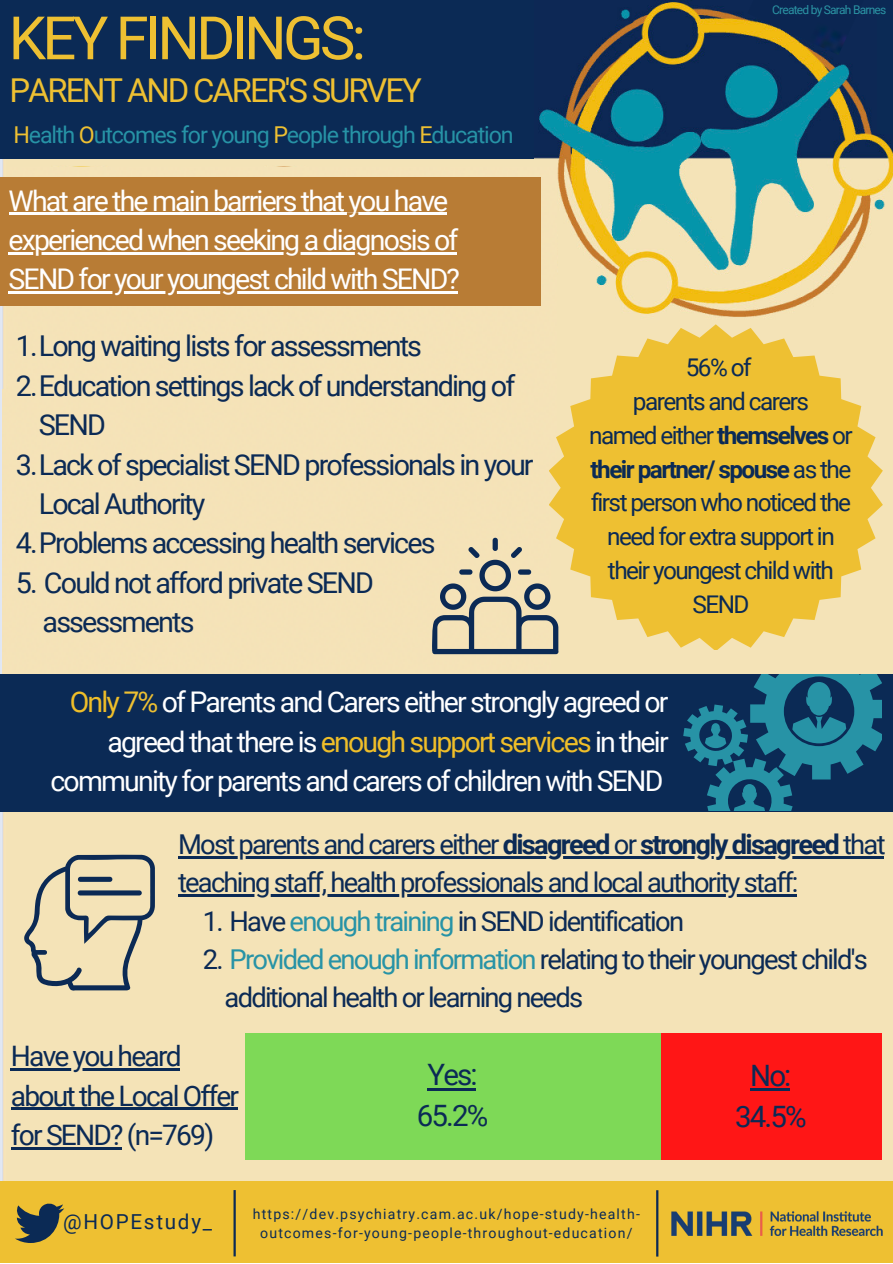
<style>
.page{position:relative;width:893px;height:1264px;background:#fff}
.page>*{position:absolute;margin:0;border:0;box-sizing:border-box;transform-origin:0 0}
.t1{font:59.85px "Roboto";letter-spacing:-.065em;color:#eec032}
.t2{font:32.85px "Roboto";letter-spacing:-.065em;color:#eec032}
.t3{font:29.4px/40.5px "Roboto";letter-spacing:-.065em;color:#0b2a55;text-align:center}
.t4{font:28.65px/39.5px "Roboto";letter-spacing:-.065em;color:#0b2a55}
.t5{font:28.5px/39.3px "Roboto";letter-spacing:-.065em;color:#fff;text-align:right}
.t6{font:28.2px/39.3px "Roboto";letter-spacing:-.065em;color:#0b2a55}
.t7{font:27.3px/38.2px "Roboto";letter-spacing:-.065em;color:#0b2a55}
.t8{font:24.3px/33.8px "Roboto";letter-spacing:-.065em;color:#0b2a55;text-align:center}
.t9{font:23.25px "Roboto";letter-spacing:-.05em;color:#2793a6}
.t10{font:20.7px "Roboto";letter-spacing:.085em;color:#0b2a55}
.t11{font:14.1px/18.9px "Roboto";letter-spacing:.085em;color:#0b2a55;text-align:center}
.t12{font:12px "Roboto";letter-spacing:-.065em;color:#2b94a4}
.s1{color:#eec032}
.s2{font-weight:700}
.s3{color:#efbe29}
.s4{color:#2793a6}
</style>
<div class="page">
<img style="left:0;top:0;width:892px;height:1181px">
<div style="left:0;top:0;width:534px;height:158px;background:#0b2a55"></div>
<div style="left:877px;top:0;width:15px;height:134px;background:#0b2a55"></div>
<img style="left:617px;top:8px;width:14px;height:12px">
<img style="left:747px;top:0;width:130px;height:55px">
<div style="left:0;top:1181px;width:892px;height:81px;background:#eec032"></div>
<hr style="left:233px;top:1189px;width:3px;height:67px;background:#0b2a55">
<svg style="left:15px;top:1203px;width:49px;height:39px"></svg>
<hr style="left:656px;top:1190px;width:2px;height:66px;background:#0b2a55">
<img style="left:656px;top:1193px;width:227px;height:59px">
<div style="left:9px;top:168px;width:547px;height:222px;background:#f5e2b8"></div>
<div style="left:3px;top:390px;width:547px;height:284px;background:#f5e2b8"></div>
<div style="left:0;top:177px;width:540px;height:129px;background:#b87c35"></div>
<div style="left:0;top:674px;width:892px;height:137px;background:#0b2a55"></div>
<svg style="left:683px;top:674px;width:198px;height:136px"></svg>
<hr style="left:178px;top:856px;width:324px;height:2px;background:#0b2a55">
<hr style="left:502px;top:856px;width:107px;height:2px;background:#0b2a55">
<hr style="left:609px;top:856px;width:31px;height:2px;background:#0b2a55">
<hr style="left:640px;top:856px;width:198px;height:2px;background:#0b2a55">
<hr style="left:838px;top:856px;width:45px;height:2px;background:#0b2a55">
<hr style="left:178px;top:894px;width:618px;height:2px;background:#0b2a55">
<svg style="left:548px;top:324px;width:334px;height:326px;background:#efc954"></svg>
<svg style="left:431px;top:537px;width:127px;height:117px;background:#beb7a0"></svg>
<svg style="left:24px;top:854px;width:131px;height:136px;background:#c7bfa4"></svg>
<hr style="left:9px;top:213px;width:437px;height:2px;background:#fff">
<hr style="left:9px;top:252px;width:447px;height:2px;background:#fff">
<hr style="left:9px;top:291px;width:449px;height:3px;background:#fff">
<div style="left:660px;top:1033px;width:221px;height:126px;background:#ff1616"></div>
<div style="left:245px;top:1033px;width:415px;height:126px;background:#7ed957"></div>
<hr style="left:427px;top:1087px;width:48px;height:3px;background:#0b2a55">
<hr style="left:750px;top:1088px;width:39px;height:2px;background:#0b2a55">
<hr style="left:11px;top:1068px;width:169px;height:2px;background:#0b2a55">
<hr style="left:11px;top:1107px;width:226px;height:3px;background:#0b2a55">
<hr style="left:11px;top:1147px;width:111px;height:2px;background:#0b2a55">
<h1 class="t1" style="left:9px;top:4px;width:359px">KEY FINDINGS:</h1>
<p class="t2" style="left:10px;top:71px;width:413px">PARENT AND CARER'S SURVEY</p>
<p class="t9" style="left:13px;top:122px;width:502px"><span class="s1">H</span>ealth <span class="s1">O</span>utcomes for young <span class="s1">P</span>eople through <span class="s1">E</span>ducation</p>
<p class="t5" style="left:9px;top:181px;width:453px;text-align:left">What are the main barriers that you have experienced when seeking a diagnosis of<br>SEND for your youngest child with SEND?</p>
<p class="t4" style="left:16px;top:327px;width:407px">1.Long waiting lists for assessments</p>
<p class="t4" style="left:16px;top:366px;width:501px">2.Education settings lack of understanding of</p>
<p class="t4" style="left:39px;top:405px;width:69px">SEND</p>
<p class="t4" style="left:16px;top:445px;width:519px">3.Lack of specialist SEND professionals in your</p>
<p class="t4" style="left:39px;top:484px;width:168px">Local Authority</p>
<p class="t4" style="left:16px;top:524px;width:421px">4.Problems accessing health services</p>
<p class="t4" style="left:43px;top:563px;width:333px;text-indent:-27px">5. Could not afford private SEND assessments</p>
<p class="t12" style="left:772px;top:3px;width:116px">Created by Sarah Barnes</p>
<p class="t8" style="left:589px;top:351px;width:265px">56% of<br>parents and carers<br>named either <span class="s2">themselves</span> or <span class="s2">their partner/ spouse</span> as the first person who noticed the need for extra support in their youngest child with<br>SEND</p>
<p class="t5" style="left:50px;top:683px;width:619px"><span class="s3">Only</span> <span class="s1">7%</span> of Parents and Carers either strongly agreed or agreed that there is <span class="s3">enough support services</span> in their community for parents and carers of children with SEND</p>
<p class="t7" style="left:178px;top:825px;width:709px">Most parents and carers either <span class="s2">disagreed</span> or <span class="s2">strongly disagreed</span> that teaching staff, health professionals and local authority staff:</p>
<p class="t7" style="left:203px;top:902px;width:483px">1. Have <span class="s4">enough training</span> in SEND identification</p>
<p class="t7" style="left:224px;top:940px;width:644px;text-indent:-22px">2. <span class="s4">Provided enough information</span> relating to their youngest child's additional health or learning needs</p>
<p class="t6" style="left:11px;top:1036px;width:230px">Have you heard about the Local Offer for SEND? (n=769)</p>
<p class="t3" style="left:417px;top:1055px;width:73px">Yes:<br>65.2%</p>
<p class="t3" style="left:735px;top:1055px;width:73px">No:<br>34.5%</p>
<p class="t10" style="left:63px;top:1209px;width:151px">@HOPEstudy_</p>
<p class="t11" style="left:253px;top:1204px;width:388px">https://dev.psychiatry.cam.ac.uk/hope-study-health&shy;outcomes-for-young-people-throughout-education/</p>
</div>
